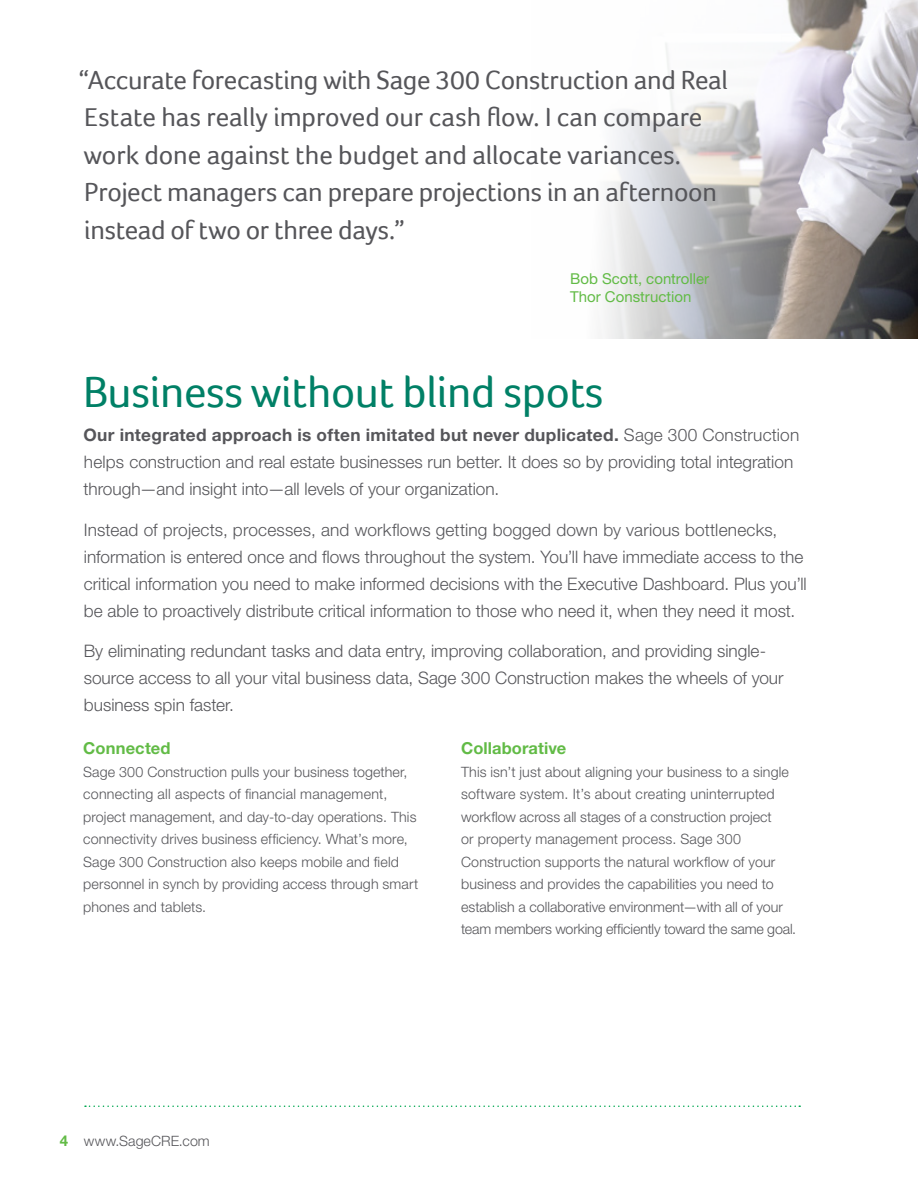
<style>
.page{position:relative;width:918px;height:1188px;background:#fff}
.page>*{position:absolute;margin:0;border:0;box-sizing:border-box;transform-origin:0 0}
.t1{font:45px "Foco";letter-spacing:-.01em;color:#008066}
.t2{font:27px/37.5px "Foco";letter-spacing:-.01em;color:#56565a}
.t3{font:300 17.25px/27px "Helvetica Neue LT Std";color:#56565a}
.t4{font:700 16.5px "Helvetica Neue";letter-spacing:.005em;color:#62bb46}
.t5{font:15px/18px "Helvetica Neue";color:#62bb46}
.t6{font:300 14.25px/22.5px "Helvetica Neue LT Std";letter-spacing:.01em;color:#56565a}
.s1{font-weight:700}
.s2{font-family:"Helvetica Neue";font-weight:700;font-size:15px;color:#62bb46}
</style>
<div class="page">
<img style="left:599px;top:0;width:319px;height:339px">
<svg style="left:85px;top:1106px;width:715px;height:1px"></svg>
<p class="t2" style="left:78px;top:60px;width:651px">“Accurate forecasting with Sage 300 Construction and Real Estate has really improved our cash flow. I can compare work done against the budget and allocate variances.<br>Project managers can prepare projections in an afternoon instead of two or three days.”</p>
<p class="t5" style="left:570px;top:269px;width:141px">Bob Scott, controller<br>Thor Construction</p>
<h1 class="t1" style="left:83px;top:366px;width:522px">Business without blind spots</h1>
<p class="t3" style="left:83px;top:421px;width:717px"><span class="s1">Our integrated approach is often imitated but never duplicated.</span> Sage 300 Construction helps construction and real estate businesses run better. It does so by providing total integration through—and insight into—all levels of your organization.</p>
<p class="t3" style="left:84px;top:516px;width:724px">Instead of projects, processes, and workflows getting bogged down by various bottlenecks, information is entered once and flows throughout the system. You’ll have immediate access to the critical information you need to make informed decisions with the Executive Dashboard. Plus you’ll be able to proactively distribute critical information to those who need it, when they need it most.</p>
<p class="t3" style="left:84px;top:637px;width:701px">By eliminating redundant tasks and data entry, improving collaboration, and providing single&shy;source access to all your vital business data, Sage 300 Construction makes the wheels of your business spin faster.</p>
<p class="t4" style="left:83px;top:738px;width:89px">Connected</p>
<p class="t6" style="left:83px;top:760px;width:337px">Sage 300 Construction pulls your business together, connecting all aspects of financial management, project management, and day-to-day operations. This connectivity drives business efficiency. What’s more, Sage 300 Construction also keeps mobile and field personnel in synch by providing access through smart phones and tablets.</p>
<p class="t4" style="left:461px;top:738px;width:107px">Collaborative</p>
<p class="t6" style="left:461px;top:760px;width:337px">This isn’t just about aligning your business to a single software system. It’s about creating uninterrupted workflow across all stages of a construction project<br>or property management process. Sage 300<br>Construction supports the natural workflow of your business and provides the capabilities you need to establish a collaborative environment—with all of your team members working efficiently toward the same goal.</p>
<p class="t6" style="left:60px;top:1130px;width:152px"><span class="s2">4</span> www.SageCRE.com</p>
</div>
